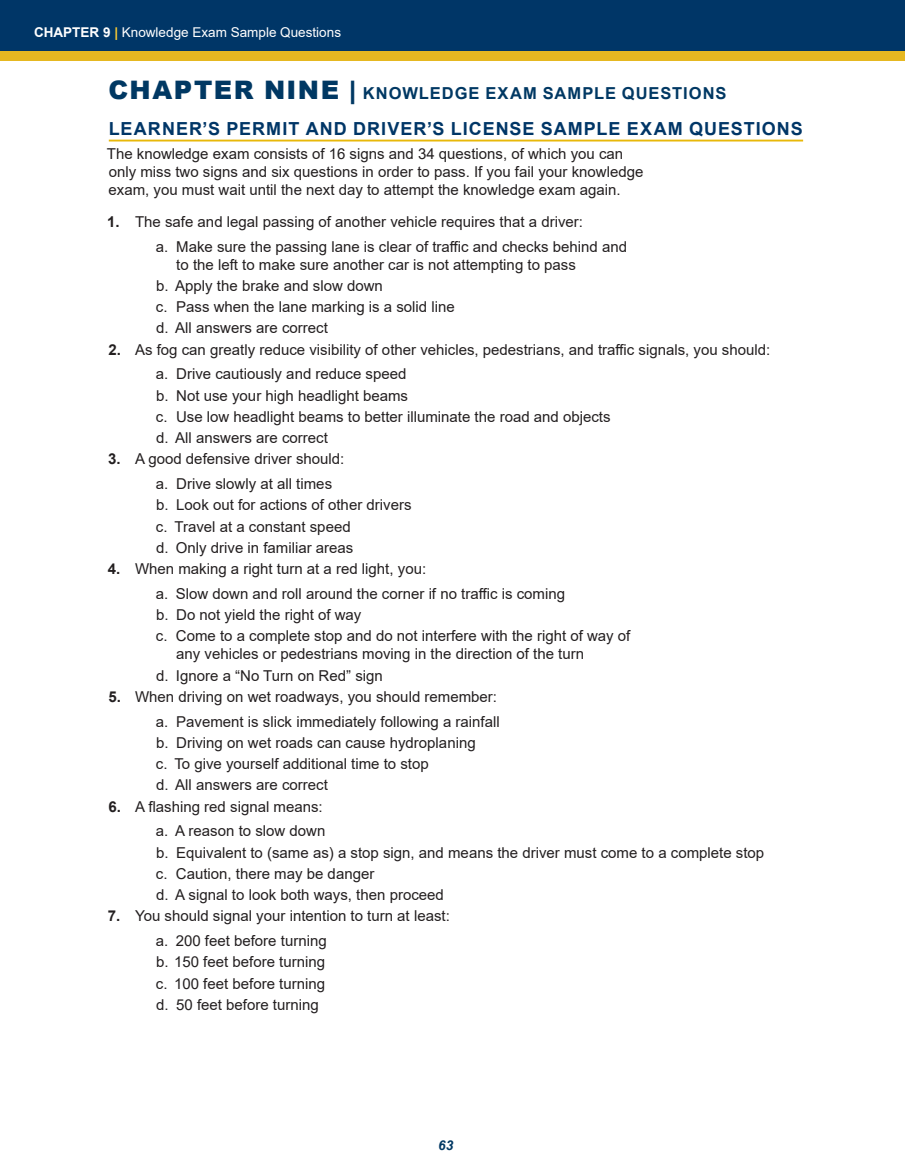
<style>
.page{position:relative;width:905px;height:1175px;background:#fff}
.page>*{position:absolute;margin:0;border:0;box-sizing:border-box;transform-origin:0 0}
.t1{font:700 18px "Arial";letter-spacing:.055em;color:#003667}
.t2{font:700 16.5px "Arial";letter-spacing:.06em;color:#003863}
.t3{font:15px/21.3px "Arial";color:#231f20}
.t4{font:13.5px "Arial";color:#fff}
.t5{font:italic 700 13.5px "Arial";color:#003863}
.s1{font-weight:700}
.s2{font-weight:700;color:#fecd33}
.s3{font-weight:900;font-size:25.5px}
</style>
<div class="page">
<div style="left:0;top:0;width:904px;height:50px;background:#003667"></div>
<div style="left:0;top:51px;width:904px;height:10px;background:#e6b821"></div>
<hr style="left:109px;top:140px;width:694px;height:1px;background:#e8b809">
<p class="t4" style="left:34px;top:27px;width:308px"><span class="s1">CHAPTER 9</span> <span class="s2">|</span> Knowledge Exam Sample Questions</p>
<p class="t2" style="left:108px;top:87px;width:619px"><span class="s3">CHAPTER NINE |</span> KNOWLEDGE EXAM SAMPLE QUESTIONS</p>
<p class="t1" style="left:109px;top:121px;width:695px">LEARNER’S PERMIT AND DRIVER’S LICENSE SAMPLE EXAM QUESTIONS</p>
<p class="t3" style="left:107px;top:146px;width:538px;line-height:18px">The knowledge exam consists of 16 signs and 34 questions, of which you can only miss two signs and six questions in order to pass. If you fail your knowledge exam, you must wait until the next day to attempt the knowledge exam again.</p>
<p class="t3" style="left:156px;top:210px;width:472px;line-height:24.8px;text-indent:-49px"><span class="s1">1.</span> The safe and legal passing of another vehicle requires that a driver:<br>a. Make sure the passing lane is clear of traffic and checks behind and</p>
<p class="t3" style="left:156px;top:255px;width:421px;text-indent:20px">to the left to make sure another car is not attempting to pass b. Apply the brake and slow down<br>c. Pass when the lane marking is a solid line<br>d. All answers are correct</p>
<p class="t3" style="left:156px;top:337px;width:616px;line-height:24.8px;text-indent:-47px"><span class="s1">2.</span> As fog can greatly reduce visibility of other vehicles, pedestrians, and traffic signals, you should: a. Drive cautiously and reduce speed</p>
<p class="t3" style="left:156px;top:386px;width:456px">b. Not use your high headlight beams<br>c. Use low headlight beams to better illuminate the road and objects d. All answers are correct</p>
<p class="t3" style="left:156px;top:448px;width:190px;line-height:24.8px;text-indent:-48px"><span class="s1">3.</span> A good defensive driver should: a. Drive slowly at all times</p>
<p class="t3" style="left:156px;top:496px;width:257px">b. Look out for actions of other drivers c. Travel at a constant speed<br>d. Only drive in familiar areas</p>
<p class="t3" style="left:156px;top:558px;width:410px;line-height:24.8px;text-indent:-48px"><span class="s1">4.</span> When making a right turn at a red light, you:<br>a. Slow down and roll around the corner if no traffic is coming</p>
<p class="t3" style="left:156px;top:605px;width:476px">b. Do not yield the right of way<br>c. Come to a complete stop and do not interfere with the right of way of</p>
<p class="t3" style="left:156px;top:645px;width:429px;text-indent:20px">any vehicles or pedestrians moving in the direction of the turn d. Ignore a “No Turn on Red” sign</p>
<p class="t3" style="left:109px;top:685px;width:393px;line-height:24.8px;text-align:right"><span class="s1">5.</span> When driving on wet roadways, you should remember: a. Pavement is slick immediately following a rainfall</p>
<p class="t3" style="left:156px;top:733px;width:321px">b. Driving on wet roads can cause hydroplaning c. To give yourself additional time to stop<br>d. All answers are correct</p>
<p class="t3" style="left:109px;top:794px;width:218px;line-height:24.8px;text-align:right"><span class="s1">6.</span> A flashing red signal means: a. A reason to slow down</p>
<p class="t3" style="left:156px;top:843px;width:610px">b. Equivalent to (same as) a stop sign, and means the driver must come to a complete stop c. Caution, there may be danger<br>d. A signal to look both ways, then proceed</p>
<p class="t3" style="left:156px;top:905px;width:295px;line-height:24.8px;text-indent:-48px"><span class="s1">7.</span> You should signal your intention to turn at least: a. 200 feet before turning</p>
<p class="t3" style="left:156px;top:952px;width:171px;text-align:justify">b. 150 feet before turning c. 100 feet before turning d. 50 feet before turning</p>
<p class="t5" style="left:438px;top:1137px;width:17px">63</p>
</div>
